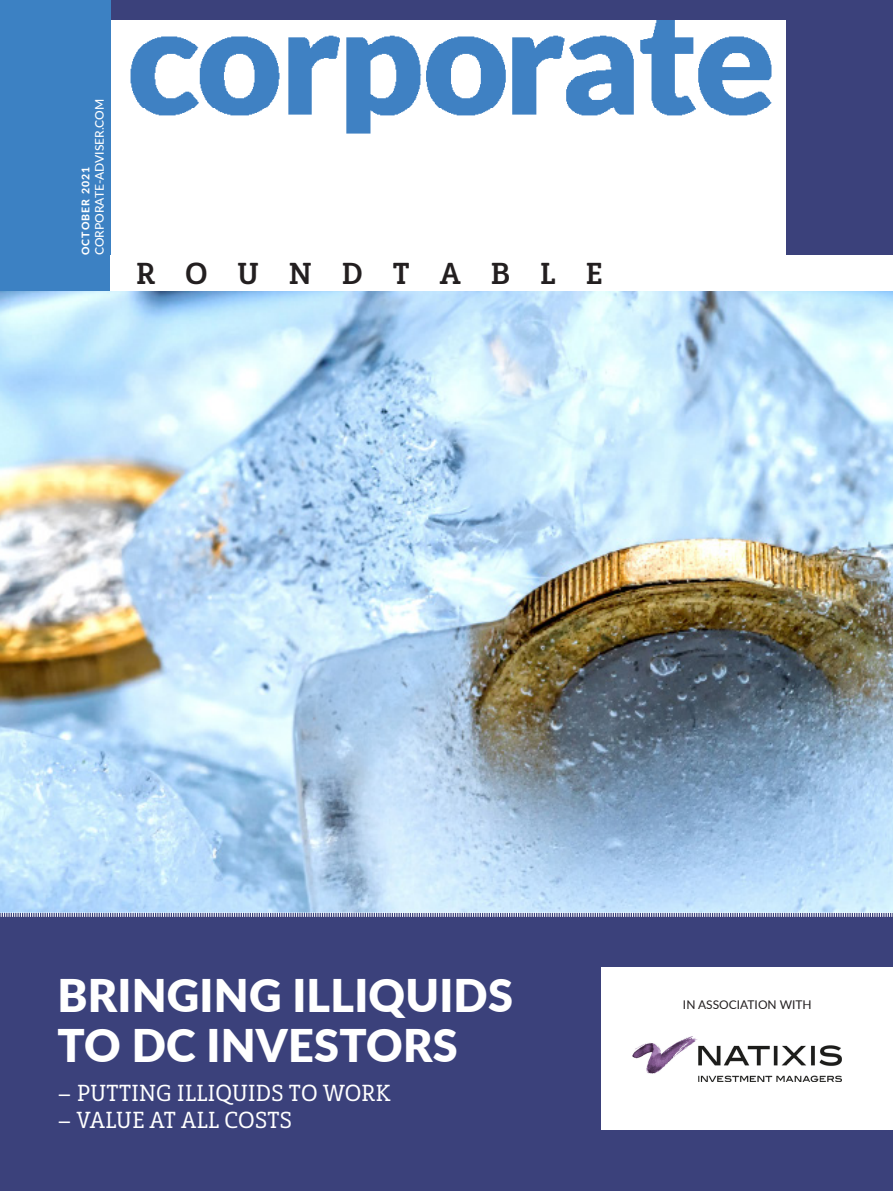
<style>
.page{position:relative;width:893px;height:1191px;background:#fff}
.page>*{position:absolute;margin:0;border:0;box-sizing:border-box;transform-origin:0 0}
.CA_-_Coverline_light{font:900 45px "Lato";letter-spacing:.005em;color:#fff}
.t1{font:29.4px "Solitas Slab Nor Med";letter-spacing:1em;color:#231f20}
.CA_-_Coverline_light-2{font:22.5px "Solitas Slab Nor Boo";letter-spacing:.015em;color:#fff}
.CA_-_website_info{font:500 12px "Lato";color:#fff}
.t2{font:12px "Lato";color:#231f20}
.CA_-_Dateline{font:800 10.5px "Lato";letter-spacing:.1em;color:#fff}
</style>
<div class="page">
<div style="left:0;top:912px;width:893px;height:279px;background:#3b417b"></div>
<div style="left:602px;top:968px;width:291px;height:162px;background:#fff"></div>
<img style="left:633px;top:1036px;width:209px;height:45px">
<img style="left:0;top:290px;width:893px;height:621px">
<svg style="left:0;top:911px;width:893px;height:6px;background:#a2aecb"></svg>
<div style="left:0;top:0;width:893px;height:290px;background:#3b417b"></div>
<img style="left:111px;top:20px;width:675px;height:235px">
<div style="left:0;top:0;width:111px;height:290px;background:#3c81c3"></div>
<div style="left:111px;top:255px;width:782px;height:35px;background:#fff"></div>
<p class="CA_-_website_info" style="left:91px;top:255px;width:158px;rotate:-90deg">CORPORATE-ADVISER.COM</p>
<p class="CA_-_Dateline" style="left:78px;top:255px;width:90px;rotate:-90deg">OCTOBER 2021</p>
<p class="t1" style="left:136px;top:255px;width:468px">ROUNDTABLE</p>
<p class="CA_-_Coverline_light" style="left:57px;top:962px;width:457px">BRINGING ILLIQUIDS</p>
<p class="CA_-_Coverline_light" style="left:57px;top:1011px;width:402px">TO DC INVESTORS</p>
<p class="CA_-_Coverline_light-2" style="left:57px;top:1079px;width:334px">– PUTTING ILLIQUIDS TO WORK</p>
<p class="CA_-_Coverline_light-2" style="left:57px;top:1106px;width:236px">– VALUE AT ALL COSTS</p>
<p class="t2" style="left:683px;top:996px;width:130px">IN ASSOCIATION WITH</p>
</div>
